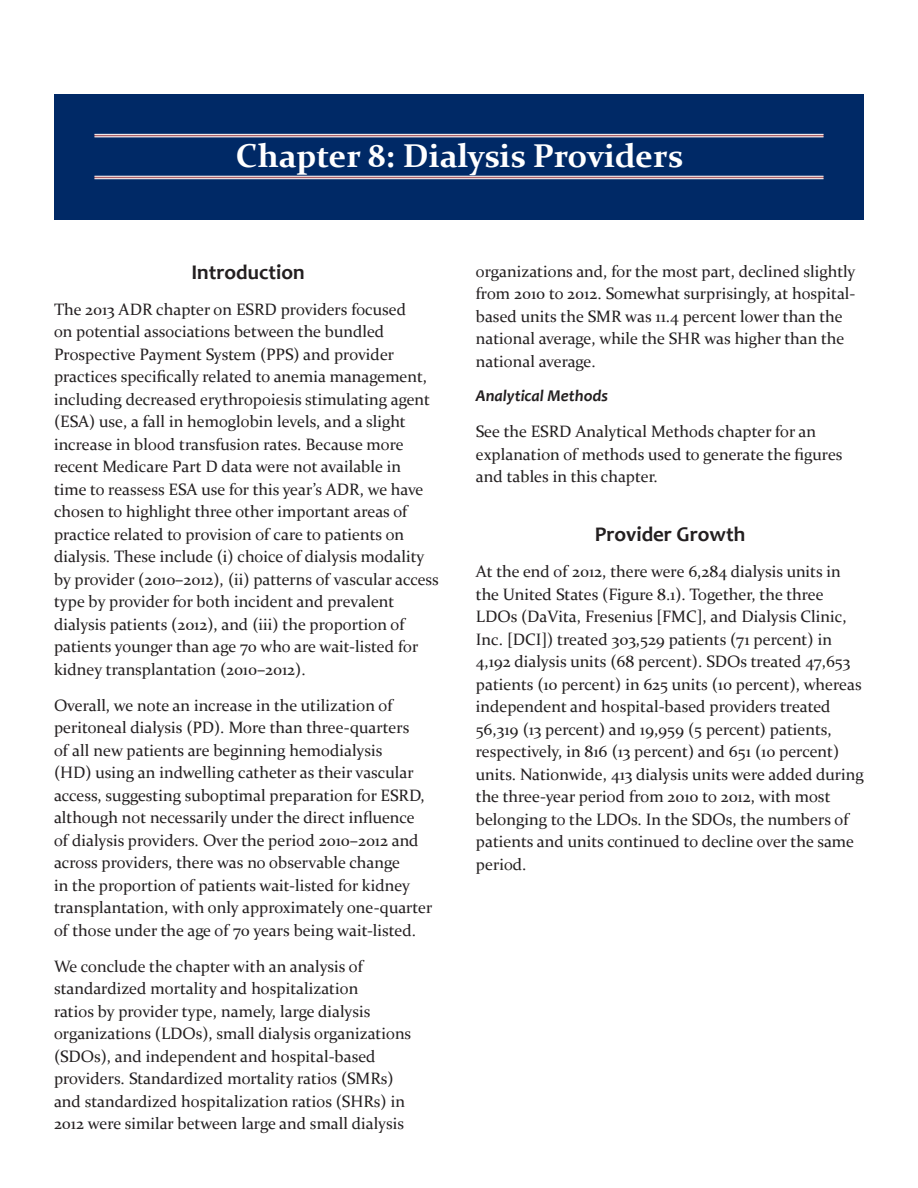
<style>
.page{position:relative;width:918px;height:1188px;background:#fff}
.page>*{position:absolute;margin:0;border:0;box-sizing:border-box;transform-origin:0 0}
.HEADING_1_-_Chapter{font:700 33px "Constantia";color:#fff}
.Heading_2_Candara_14{font:700 21px "Candara";color:#231f20}
.Body_Text_Constantia{font:16.5px/22.5px "Constantia";color:#231f20}
.Body_Text_Constantia-2{font:italic 700 16.5px "Candara";color:#231f20}
</style>
<div class="page">
<div style="left:54px;top:94px;width:810px;height:126px;background:#002966"></div>
<hr style="left:94px;top:134px;width:730px;height:3px;background:#ac6168">
<hr style="left:94px;top:134px;width:730px;height:1px;background:#fff">
<hr style="left:94px;top:137px;width:730px;height:1px;background:#fff">
<hr style="left:94px;top:176px;width:730px;height:3px;background:#ac6168">
<hr style="left:94px;top:176px;width:730px;height:1px;background:#fff">
<hr style="left:94px;top:178px;width:730px;height:1px;background:#fff">
<h1 class="HEADING_1_-_Chapter" style="left:236px;top:133px;width:448px">Chapter 8: Dialysis Providers</h1>
<h2 class="Heading_2_Candara_14" style="left:191px;top:259px;width:115px">Introduction</h2>
<p class="Body_Text_Constantia" style="left:54px;top:297px;width:386px">The 2013 ADR chapter on ESRD providers focused<br>on potential associations between the bundled Prospective Payment System (PPS) and provider practices specifically related to anemia management, including decreased erythropoiesis stimulating agent (ESA) use, a fall in hemoglobin levels, and a slight increase in blood transfusion rates. Because more recent Medicare Part D data were not available in<br>time to reassess ESA use for this year’s ADR, we have chosen to highlight three other important areas of practice related to provision of care to patients on dialysis. These include (i) choice of dialysis modality by provider (2010–2012), (ii) patterns of vascular access type by provider for both incident and prevalent dialysis patients (2012), and (iii) the proportion of patients younger than age 70 who are wait-listed for kidney transplantation (2010–2012).</p>
<p class="Body_Text_Constantia" style="left:54px;top:693px;width:380px">Overall, we note an increase in the utilization of peritoneal dialysis (PD). More than three-quarters<br>of all new patients are beginning hemodialysis<br>(HD) using an indwelling catheter as their vascular access, suggesting suboptimal preparation for ESRD, although not necessarily under the direct influence of dialysis providers. Over the period 2010–2012 and across providers, there was no observable change<br>in the proportion of patients wait-listed for kidney transplantation, with only approximately one-quarter of those under the age of 70 years being wait-listed.</p>
<p class="Body_Text_Constantia" style="left:54px;top:954px;width:359px">We conclude the chapter with an analysis of standardized mortality and hospitalization<br>ratios by provider type, namely, large dialysis organizations (LDOs), small dialysis organizations (SDOs), and independent and hospital-based providers. Standardized mortality ratios (SMRs) and standardized hospitalization ratios (SHRs) in 2012 were similar between large and small dialysis</p>
<p class="Body_Text_Constantia" style="left:476px;top:259px;width:381px">organizations and, for the most part, declined slightly from 2010 to 2012. Somewhat surprisingly, at hospital&shy;based units the SMR was 11.4 percent lower than the national average, while the SHR was higher than the national average.</p>
<p class="Body_Text_Constantia-2" style="left:476px;top:385px;width:134px">Analytical Methods</p>
<p class="Body_Text_Constantia" style="left:476px;top:419px;width:368px">See the ESRD Analytical Methods chapter for an explanation of methods used to generate the figures and tables in this chapter.</p>
<h2 class="Heading_2_Candara_14" style="left:595px;top:521px;width:152px">Provider Growth</h2>
<p class="Body_Text_Constantia" style="left:476px;top:559px;width:390px">At the end of 2012, there were 6,284 dialysis units in the United States (Figure 8.1). Together, the three LDOs (DaVita, Fresenius [FMC], and Dialysis Clinic, Inc. [DCI]) treated 303,529 patients (71 percent) in 4,192 dialysis units (68 percent). SDOs treated 47,653 patients (10 percent) in 625 units (10 percent), whereas independent and hospital-based providers treated 56,319 (13 percent) and 19,959 (5 percent) patients, respectively, in 816 (13 percent) and 651 (10 percent) units. Nationwide, 413 dialysis units were added during the three-year period from 2010 to 2012, with most belonging to the LDOs. In the SDOs, the numbers of patients and units continued to decline over the same period.</p>
</div>
